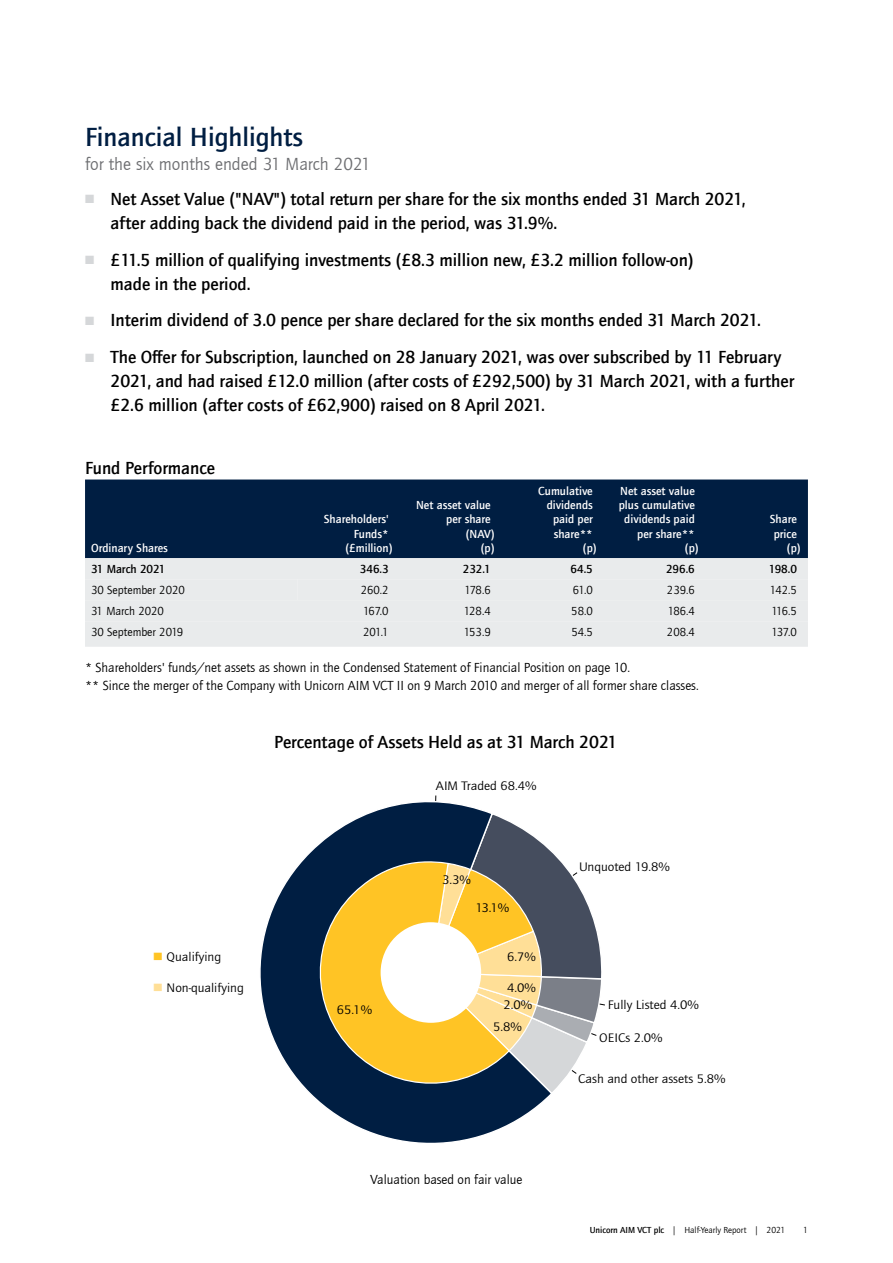
<style>
.page{position:relative;width:893px;height:1263px;background:#fff}
.page>*{position:absolute;margin:0;border:0;box-sizing:border-box;transform-origin:0 0}
.t1{font:500 27px "Quay Sans ITC Com";color:#001e42}
.t2{font:500 18px/24px "Quay Sans ITC Com";color:#000}
.t3{font:18px "Quay Sans ITC Com";color:#6d6e71}
.t4{font:13.5px/18px "Quay Sans ITC Com";color:#000}
.t5{font:12.75px/17.1px "Quay Sans ITC Com";color:#000;scale:1.08 1}
.t6{font:500 12px "Quay Sans ITC Com";color:#fff}
.t7{font:12px "Quay Sans ITC Com";color:#000}
.t8{font:500 12px "Quay Sans ITC Com";color:#000}
.t9{font:9px "Quay Sans ITC Com";color:#000}
.s1{color:#d5d7d9}
.s2{font-weight:500}
</style>
<div class="page">
<div style="left:85px;top:479px;width:723px;height:79px;background:#001e42"></div>
<div style="left:85px;top:558px;width:723px;height:21px;background:#e9ebec"></div>
<div style="left:85px;top:579px;width:723px;height:68px;background:#e9ebec"></div>
<div style="left:298px;top:579px;width:510px;height:21px;background:#e9ebec"></div>
<svg style="left:260px;top:795px;width:289px;height:348px"></svg>
<svg style="left:429px;top:812px;width:175px;height:283px"></svg>
<svg style="left:308px;top:858px;width:203px;height:236px;background:#b1953e"></svg>
<div style="left:381px;top:922px;width:100px;height:101px;background:#fff;border-radius:50%"></div>
<h1 class="t1" style="left:85px;top:121px;width:220px">Financial Highlights</h1>
<p class="t3" style="left:85px;top:154px;width:287px">for the six months ended 31 March 2021</p>
<p class="t2" style="left:111px;top:187px;width:636px;text-indent:-26px"><span class="s1">■</span> Net Asset Value ("NAV") total return per share for the six months ended 31 March 2021, after adding back the dividend paid in the period, was 31.9%.</p>
<p class="t2" style="left:111px;top:247px;width:585px;text-indent:-26px"><span class="s1">■</span> £11.5 million of qualifying investments (£8.3 million new, £3.2 million follow-on) made in the period.</p>
<p class="t2" style="left:85px;top:308px;width:677px"><span class="s1">■</span> Interim dividend of 3.0 pence per share declared for the six months ended 31 March 2021.</p>
<p class="t2" style="left:111px;top:345px;width:685px;text-indent:-26px"><span class="s1">■</span> The Offer for Subscription, launched on 28 January 2021, was over subscribed by 11 February<br>2021, and had raised £12.0 million (after costs of £292,500) by 31 March 2021, with a further £2.6 million (after costs of £62,900) raised on 8 April 2021.</p>
<p class="t2" style="left:85px;top:455px;width:132px">Fund Performance</p>
<p class="t6" style="left:91px;top:541px;width:78px">Ordinary Shares</p>
<p class="t6" style="left:324px;top:512px;width:66px">Shareholders'</p>
<p class="t6" style="left:354px;top:526px;width:36px">Funds*</p>
<p class="t6" style="left:345px;top:541px;width:49px">(£million)</p>
<p class="t6" style="left:416px;top:498px;width:76px">Net asset value</p>
<p class="t6" style="left:446px;top:512px;width:46px">per share</p>
<p class="t6" style="left:466px;top:526px;width:30px">(NAV)</p>
<p class="t6" style="left:481px;top:541px;width:15px">(p)</p>
<p class="t6" style="left:538px;top:483px;width:56px">Cumulative</p>
<p class="t6" style="left:547px;top:498px;width:48px">dividends</p>
<p class="t6" style="left:553px;top:512px;width:41px">paid per</p>
<p class="t6" style="left:554px;top:526px;width:41px">share**</p>
<p class="t6" style="left:583px;top:541px;width:15px">(p)</p>
<p class="t6" style="left:620px;top:483px;width:76px">Net asset value</p>
<p class="t6" style="left:619px;top:498px;width:78px">plus cumulative</p>
<p class="t6" style="left:624px;top:512px;width:72px">dividends paid</p>
<p class="t6" style="left:637px;top:526px;width:59px">per share**</p>
<p class="t6" style="left:685px;top:541px;width:15px">(p)</p>
<p class="t6" style="left:770px;top:512px;width:29px">Share</p>
<p class="t6" style="left:774px;top:526px;width:25px">price</p>
<p class="t6" style="left:787px;top:541px;width:15px">(p)</p>
<p class="t8" style="left:91px;top:562px;width:76px">31 March 2021</p>
<p class="t8" style="left:360px;top:562px;width:30px">346.3</p>
<p class="t8" style="left:463px;top:562px;width:29px">232.1</p>
<p class="t8" style="left:570px;top:562px;width:24px">64.5</p>
<p class="t8" style="left:666px;top:562px;width:30px">296.6</p>
<p class="t8" style="left:769px;top:562px;width:29px">198.0</p>
<p class="t7" style="left:91px;top:583px;width:95px">30 September 2020</p>
<p class="t7" style="left:361px;top:583px;width:29px">260.2</p>
<p class="t7" style="left:464px;top:583px;width:28px">178.6</p>
<p class="t7" style="left:573px;top:583px;width:22px">61.0</p>
<p class="t7" style="left:667px;top:583px;width:29px">239.6</p>
<p class="t7" style="left:770px;top:583px;width:28px">142.5</p>
<p class="t7" style="left:91px;top:604px;width:75px">31 March 2020</p>
<p class="t7" style="left:363px;top:604px;width:27px">167.0</p>
<p class="t7" style="left:464px;top:604px;width:28px">128.4</p>
<p class="t7" style="left:571px;top:604px;width:23px">58.0</p>
<p class="t7" style="left:668px;top:604px;width:29px">186.4</p>
<p class="t7" style="left:771px;top:604px;width:27px">116.5</p>
<p class="t7" style="left:91px;top:625px;width:94px">30 September 2019</p>
<p class="t7" style="left:363px;top:625px;width:27px">201.1</p>
<p class="t7" style="left:464px;top:625px;width:28px">153.9</p>
<p class="t7" style="left:571px;top:625px;width:23px">54.5</p>
<p class="t7" style="left:667px;top:625px;width:29px">208.4</p>
<p class="t7" style="left:772px;top:625px;width:27px">137.0</p>
<p class="t4" style="left:85px;top:658px;width:615px">* Shareholders' funds/net assets as shown in the Condensed Statement of Financial Position on page 10.<br>** Since the merger of the Company with Unicorn AIM VCT II on 9 March 2010 and merger of all former share classes.</p>
<p class="t2" style="left:274px;top:730px;width:345px">Percentage of Assets Held as at 31 March 2021</p>
<p class="t5" style="left:167px;top:948px;width:52px">Qualifying</p>
<p class="t5" style="left:167px;top:979px;width:73px">Non-qualifying</p>
<p class="t5" style="left:436px;top:778px;width:95px">AIM Traded 68.4%</p>
<p class="t5" style="left:337px;top:1001px;width:34px">65.1%</p>
<p class="t5" style="left:442px;top:871px;width:28px">3.3%</p>
<p class="t5" style="left:475px;top:899px;width:33px">13.1%</p>
<p class="t5" style="left:507px;top:948px;width:28px">6.7%</p>
<p class="t5" style="left:504px;top:979px;width:32px">4.0%<br>2.0%</p>
<p class="t5" style="left:493px;top:1018px;width:28px">5.8%</p>
<p class="t4" style="left:370px;top:1171px;width:154px">Valuation based on fair value</p>
<p class="t5" style="left:579px;top:858px;width:86px">Unquoted 19.8%</p>
<p class="t5" style="left:608px;top:996px;width:86px">Fully Listed 4.0%</p>
<p class="t5" style="left:599px;top:1029px;width:60px">OEICs 2.0%</p>
<p class="t5" style="left:578px;top:1070px;width:138px">Cash and other assets 5.8%</p>
<p class="t9" style="left:590px;top:1225px;width:197px"><span class="s2">Unicorn AIM VCT plc</span> | Half-Yearly Report | 2021</p>
<p class="t9" style="left:803px;top:1225px;width:6px">1</p>
</div>
